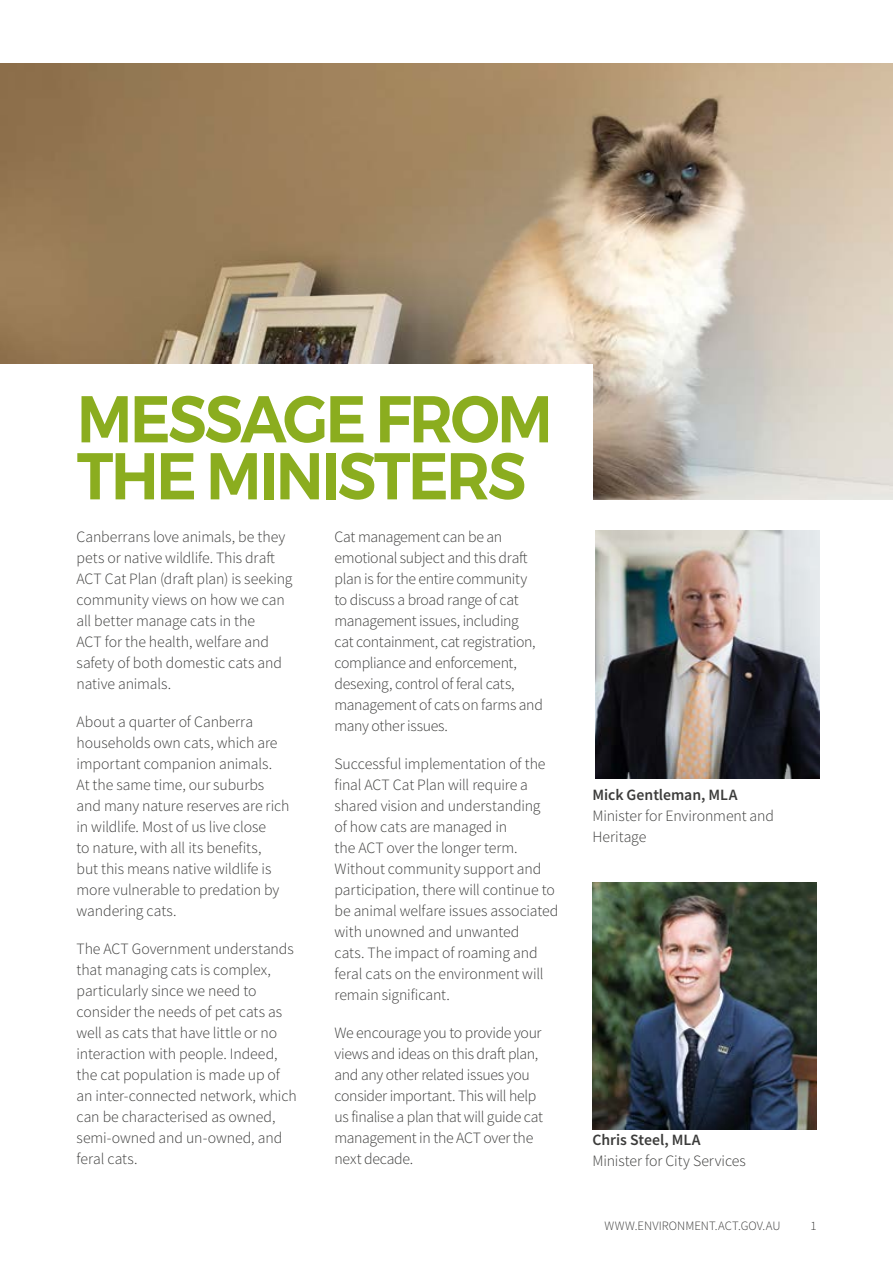
<style>
.page{position:relative;width:893px;height:1263px;background:#fff}
.page>*{position:absolute;margin:0;border:0;box-sizing:border-box;transform-origin:0 0}
.t1{font:600 66px/57px "Montserrat";letter-spacing:-.04em;color:#8bad1f;scale:.92 1}
.body_copy{font:300 15.75px/21px "Source Sans Pro";letter-spacing:-.01em;color:#3c3c3b}
.body_copy_Less_space{font:300 15.75px/21px "Source Sans Pro";letter-spacing:-.01em;color:#3c3c3b}
.t2{font:300 12.75px "Source Sans Pro";color:#3c3c3b}
.s1{font-weight:600}
</style>
<div class="page">
<img style="left:0;top:64px;width:893px;height:436px">
<div style="left:0;top:364px;width:592px;height:165px;background:#fff"></div>
<img style="left:595px;top:531px;width:224px;height:247px">
<img style="left:592px;top:882px;width:224px;height:248px">
<h2 class="t1" style="left:77px;top:391px;width:519px">MESSAGE FROM<br>THE MINISTERS</h2>
<p class="body_copy" style="left:77px;top:526px;width:218px">Canberrans love animals, be they pets or native wildlife. This draft<br>ACT Cat Plan (draft plan) is seeking community views on how we can all better manage cats in the<br>ACT for the health, welfare and safety of both domestic cats and native animals.</p>
<p class="body_copy" style="left:77px;top:711px;width:214px">About a quarter of Canberra households own cats, which are important companion animals.<br>At the same time, our suburbs and many nature reserves are rich in wildlife. Most of us live close<br>to nature, with all its benefits,<br>but this means native wildlife is more vulnerable to predation by wandering cats.</p>
<p class="body_copy" style="left:77px;top:938px;width:222px">The ACT Government understands that managing cats is complex, particularly since we need to consider the needs of pet cats as well as cats that have little or no interaction with people. Indeed, the cat population is made up of an inter-connected network, which can be characterised as owned, semi-owned and un-owned, and feral cats.</p>
<p class="body_copy" style="left:334px;top:526px;width:210px">Cat management can be an emotional subject and this draft plan is for the entire community to discuss a broad range of cat management issues, including<br>cat containment, cat registration, compliance and enforcement, desexing, control of feral cats, management of cats on farms and many other issues.</p>
<p class="body_copy" style="left:334px;top:753px;width:225px">Successful implementation of the final ACT Cat Plan will require a shared vision and understanding<br>of how cats are managed in<br>the ACT over the longer term.<br>Without community support and participation, there will continue to be animal welfare issues associated with unowned and unwanted<br>cats. The impact of roaming and feral cats on the environment will remain significant.</p>
<p class="body_copy" style="left:334px;top:1022px;width:210px">We encourage you to provide your views and ideas on this draft plan, and any other related issues you consider important. This will help us finalise a plan that will guide cat management in the ACT over the next decade.</p>
<p class="body_copy_Less_space" style="left:592px;top:785px;width:183px"><span class="s1">Mick Gentleman, MLA<br></span>Minister for Environment and<br>Heritage</p>
<p class="body_copy_Less_space" style="left:592px;top:1129px;width:155px"><span class="s1">Chris Steel, MLA<br></span>Minister for City Services</p>
<p class="t2" style="left:605px;top:1217px;width:177px">WWW.ENVIRONMENT.ACT.GOV.AU</p>
<p class="t2" style="left:810px;top:1217px;width:8px">1</p>
</div>
